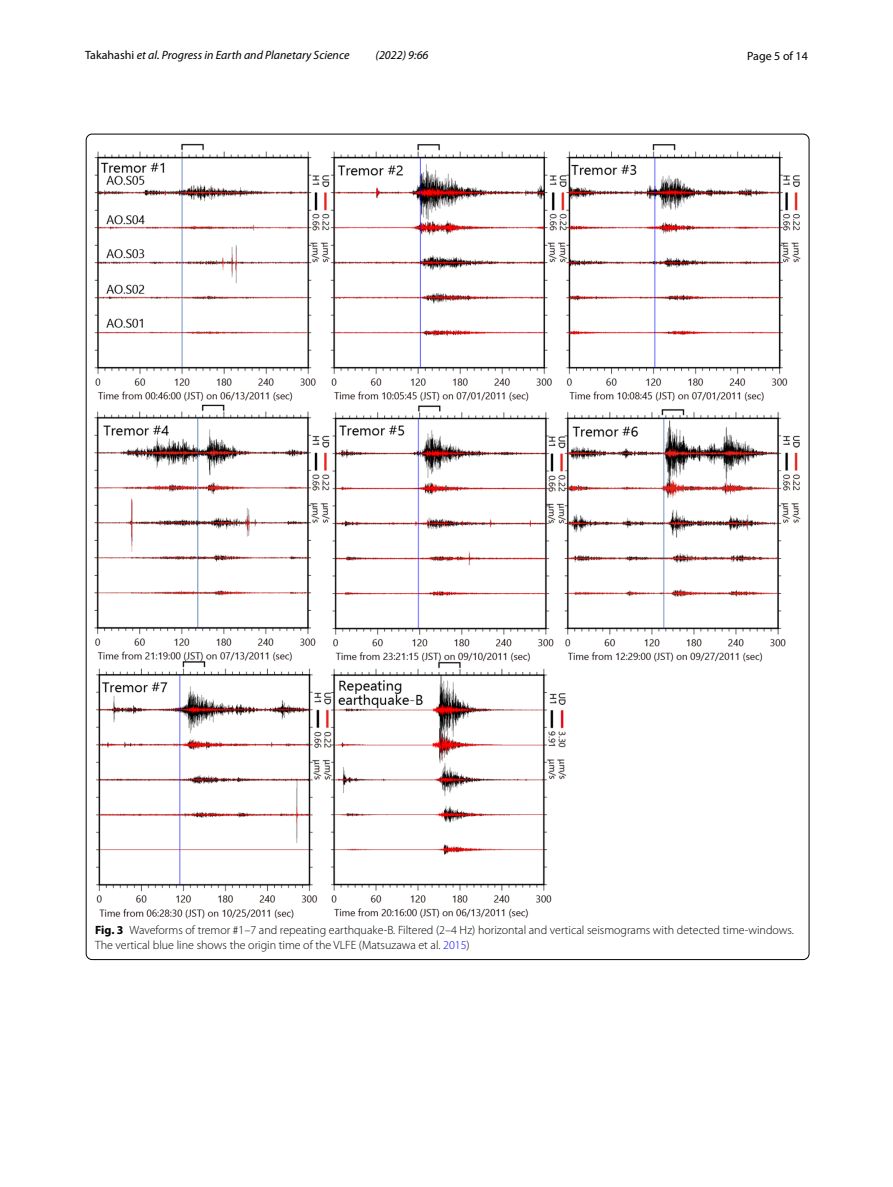
<style>
.page{position:relative;width:893px;height:1187px;background:#fff}
.page>*{position:absolute;margin:0;border:0;box-sizing:border-box;transform-origin:0 0}
.t1{font:300 12px/15px "Myriad Pro";color:#000}
.t2{font:italic 12px "Myriad Pro";color:#000}
.t3{font:12px "Myriad Pro";color:#000}
.s1{font-style:normal}
.s2{font-weight:700}
.s3{color:#00f}
</style>
<div class="page">
<img style="left:95px;top:143px;width:705px;height:775px">
<p class="t2" style="left:85px;top:48px;width:266px"><span class="s1">Takahashi</span> et al. Progress in Earth and Planetary Science</p>
<p class="t2" style="left:376px;top:48px;width:54px">(2022) 9:66</p>
<p class="t3" style="left:747px;top:48px;width:62px">Page 5 of 14</p>
<p class="t1" style="left:95px;top:922px;width:700px"><span class="s2">Fig. 3</span> Waveforms of tremor #1–7 and repeating earthquake-B. Filtered (2–4 Hz) horizontal and vertical seismograms with detected time-windows.<br>The vertical blue line shows the origin time of the VLFE (Matsuzawa et al. <span class="s3">2015</span>)</p>
</div>
